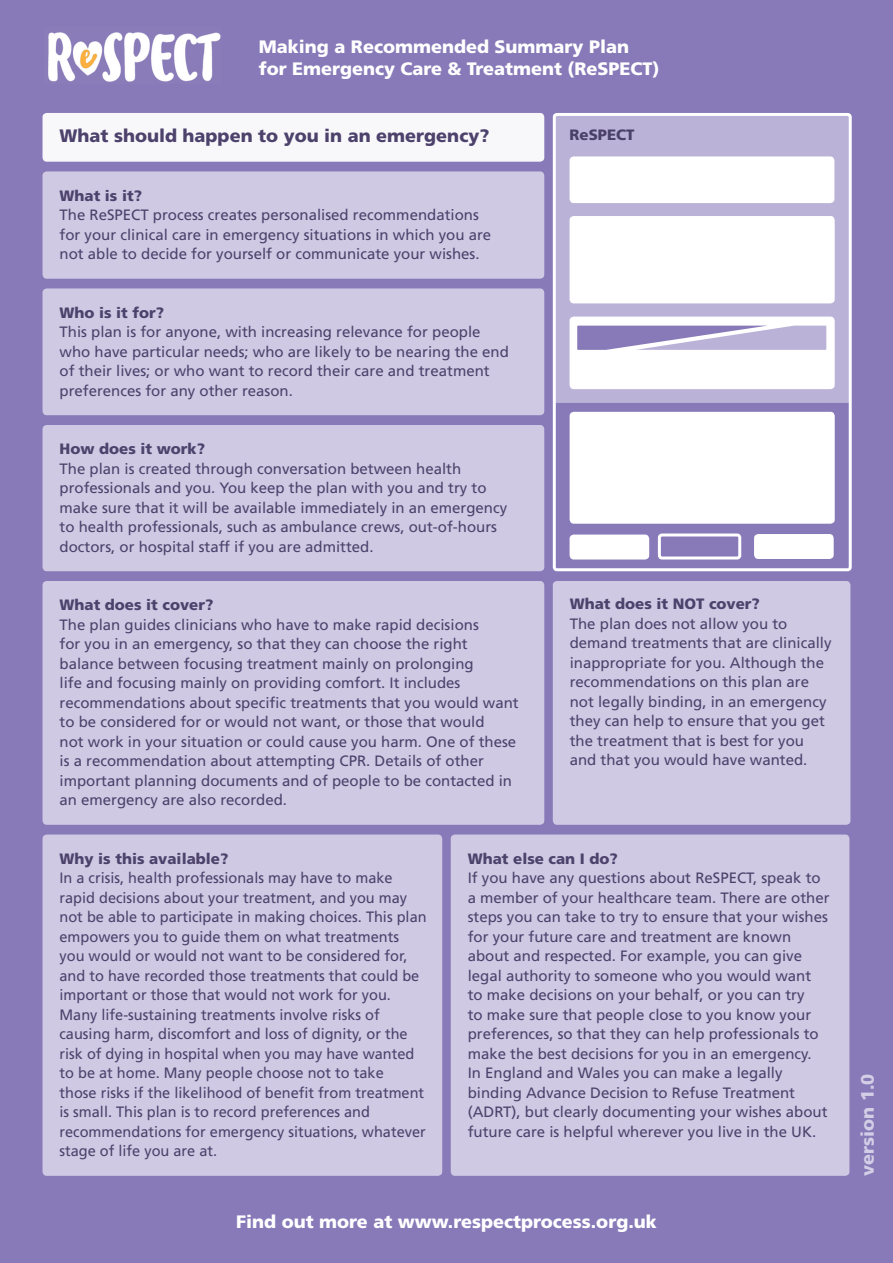
<style>
.page{position:relative;width:893px;height:1263px;background:#8879b8}
.page>*{position:absolute;margin:0;border:0;box-sizing:border-box;transform-origin:0 0}
.t1{font:900 18px/21.6px "Frutiger LT Com";color:#fff}
.t2{font:900 18px "Frutiger LT Com";color:#4a4068}
.t3{font:900 18px "Frutiger LT Com";color:#d3cee6}
.t4{font:15px/19.5px "Frutiger LT Com";color:#4a4068}
.t5{font:900 15px "Frutiger LT Com";color:#4a4068}
</style>
<div class="page">
<div style="left:43px;top:113px;width:501px;height:49px;background:#f8f8fb;border-radius:4px"></div>
<div style="left:43px;top:171px;width:501px;height:108px;background:#d3cee6;border-radius:4px"></div>
<div style="left:43px;top:288px;width:501px;height:127px;background:#d3cee6;border-radius:4px"></div>
<div style="left:43px;top:425px;width:501px;height:146px;background:#d3cee6;border-radius:4px"></div>
<div style="left:43px;top:581px;width:501px;height:244px;background:#d3cee6;border-radius:4px"></div>
<div style="left:553px;top:581px;width:297px;height:244px;background:#d3cee6;border-radius:4px"></div>
<div style="left:43px;top:834px;width:399px;height:342px;background:#d3cee6;border-radius:4px"></div>
<div style="left:451px;top:834px;width:398px;height:342px;background:#d3cee6;border-radius:4px"></div>
<div style="left:557px;top:117px;width:291px;height:286px;background:#bbb2d7"></div>
<div style="left:553px;top:113px;width:299px;height:458px;border:3px solid #fff;border-radius:3px"></div>
<div style="left:570px;top:156px;width:264px;height:47px;background:#fff;border-radius:4px"></div>
<div style="left:570px;top:216px;width:265px;height:87px;background:#fff;border-radius:4px"></div>
<div style="left:570px;top:412px;width:265px;height:112px;background:#fff;border-radius:4px"></div>
<div style="left:570px;top:317px;width:265px;height:72px;background:#fff;border-radius:4px"></div>
<div style="left:570px;top:534px;width:79px;height:25px;background:#fff;border-radius:4px"></div>
<div style="left:754px;top:534px;width:80px;height:25px;background:#fff;border-radius:4px"></div>
<div style="left:658px;top:533px;width:83px;height:26px;border:3px solid #fff;border-radius:3px"></div>
<svg style="left:577px;top:326px;width:249px;height:24px;background:#aca2ce"></svg>
<img style="left:48px;top:32px;width:173px;height:50px">
<p class="t1" style="left:259px;top:36px;width:402px">Making a Recommended Summary Plan for Emergency Care &amp; Treatment (ReSPECT)</p>
<p class="t2" style="left:60px;top:125px;width:431px">What should happen to you in an emergency?</p>
<p class="t5" style="left:60px;top:186px;width:84px">What is it?</p>
<p class="t4" style="left:60px;top:205px;width:433px">The ReSPECT process creates personalised recommendations for your clinical care in emergency situations in which you are not able to decide for yourself or communicate your wishes.</p>
<p class="t5" style="left:60px;top:303px;width:106px">Who is it for?</p>
<p class="t4" style="left:60px;top:322px;width:451px">This plan is for anyone, with increasing relevance for people who have particular needs; who are likely to be nearing the end of their lives; or who want to record their care and treatment preferences for any other reason.</p>
<p class="t5" style="left:60px;top:440px;width:147px">How does it work?</p>
<p class="t4" style="left:60px;top:459px;width:449px">The plan is created through conversation between health professionals and you. You keep the plan with you and try to make sure that it will be available immediately in an emergency to health professionals, such as ambulance crews, out-of-hours doctors, or hospital staff if you are admitted.</p>
<p class="t5" style="left:60px;top:596px;width:155px">What does it cover?</p>
<p class="t4" style="left:60px;top:615px;width:461px">The plan guides clinicians who have to make rapid decisions<br>for you in an emergency, so that they can choose the right balance between focusing treatment mainly on prolonging<br>life and focusing mainly on providing comfort. It includes recommendations about specific treatments that you would want to be considered for or would not want, or those that would<br>not work in your situation or could cause you harm. One of these is a recommendation about attempting CPR. Details of other important planning documents and of people to be contacted in an emergency are also recorded.</p>
<p class="t5" style="left:570px;top:126px;width:67px">ReSPECT</p>
<p class="t5" style="left:570px;top:595px;width:192px">What does it NOT cover?</p>
<p class="t4" style="left:570px;top:614px;width:263px">The plan does not allow you to demand treatments that are clinically inappropriate for you. Although the recommendations on this plan are not legally binding, in an emergency they can help to ensure that you get the treatment that is best for you and that you would have wanted.</p>
<p class="t5" style="left:60px;top:849px;width:170px">Why is this available?</p>
<p class="t4" style="left:60px;top:868px;width:369px">In a crisis, health professionals may have to make rapid decisions about your treatment, and you may not be able to participate in making choices. This plan empowers you to guide them on what treatments you would or would not want to be considered for, and to have recorded those treatments that could be important or those that would not work for you.<br>Many life-sustaining treatments involve risks of causing harm, discomfort and loss of dignity, or the risk of dying in hospital when you may have wanted to be at home. Many people choose not to take<br>those risks if the likelihood of benefit from treatment is small. This plan is to record preferences and recommendations for emergency situations, whatever stage of life you are at.</p>
<p class="t5" style="left:468px;top:849px;width:152px">What else can I do?</p>
<p class="t4" style="left:468px;top:868px;width:363px">If you have any questions about ReSPECT, speak to a member of your healthcare team. There are other steps you can take to try to ensure that your wishes for your future care and treatment are known about and respected. For example, you can give legal authority to someone who you would want to make decisions on your behalf, or you can try<br>to make sure that people close to you know your preferences, so that they can help professionals to make the best decisions for you in an emergency.<br>In England and Wales you can make a legally binding Advance Decision to Refuse Treatment (ADRT), but clearly documenting your wishes about future care is helpful wherever you live in the UK.</p>
<p class="t1" style="left:236px;top:1211px;width:422px">Find out more at www.respectprocess.org.uk</p>
<p class="t3" style="left:857px;top:1176px;width:104px;rotate:-90deg">version 1.0</p>
</div>
